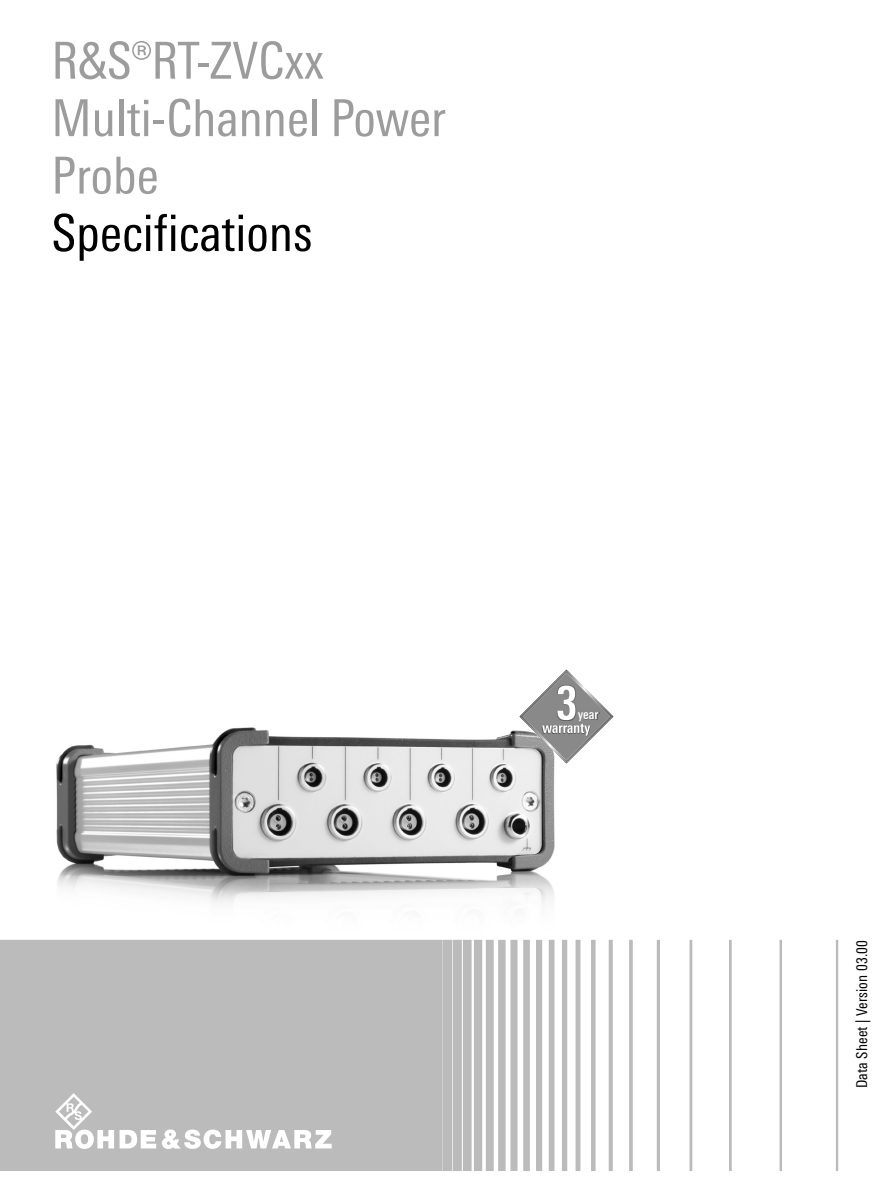
<style>
.page{position:relative;width:893px;height:1191px;background:#fff}
.page>*{position:absolute;margin:0;border:0;box-sizing:border-box;transform-origin:0 0}
.t1{font:51px/57.4px "Linotype Univers 420 Cn";color:#9c9c9c}
.t2{font:51px "Linotype Univers 420 Cn";color:#000}
.t3{font:15px "Linotype Univers 420 Cn";letter-spacing:.01em;color:#000}
.t4{font:700 13.35px "Linotype Univers 620 Cn";color:#fff}
</style>
<div class="page">
<img style="left:56px;top:727px;width:525px;height:344px">
<div style="left:0;top:939px;width:432px;height:232px;background:#bbb"></div>
<div style="left:432px;top:939px;width:10px;height:232px;background:#bbb"></div>
<div style="left:442px;top:939px;width:10px;height:232px;background:#bbb;border:2px solid #bbb"></div>
<div style="left:453px;top:939px;width:9px;height:232px;background:#bbb;border:2px solid #bbb"></div>
<div style="left:463px;top:939px;width:9px;height:232px;background:#bbb;border:2px solid #bbb"></div>
<div style="left:474px;top:939px;width:8px;height:232px;background:#bbb"></div>
<div style="left:486px;top:939px;width:8px;height:232px;background:#bbb;border:2px solid #bbb"></div>
<div style="left:498px;top:939px;width:8px;height:232px;background:#bbb;border:2px solid #bbb"></div>
<div style="left:510px;top:939px;width:7px;height:232px;background:#bbb;border:2px solid #bbb"></div>
<div style="left:523px;top:939px;width:7px;height:232px;background:#bbb;border:2px solid #bbb"></div>
<div style="left:536px;top:939px;width:6px;height:232px;background:#bbb"></div>
<div style="left:549px;top:939px;width:5px;height:232px;background:#bbb"></div>
<div style="left:562px;top:939px;width:5px;height:232px;background:#bbb"></div>
<hr style="left:576px;top:939px;width:4px;height:232px;background:#bbb">
<svg style="left:591px;top:939px;width:5px;height:232px"></svg>
<svg style="left:609px;top:939px;width:4px;height:232px"></svg>
<hr style="left:629px;top:939px;width:4px;height:232px;background:#c3c3c3">
<hr style="left:657px;top:939px;width:3px;height:232px;background:#bbb">
<div style="left:689px;top:939px;width:3px;height:232px;border:2px solid #bbb"></div>
<div style="left:729px;top:939px;width:3px;height:232px;border:2px solid #bbb"></div>
<div style="left:779px;top:939px;width:3px;height:232px;border:2px solid #bbb"></div>
<div style="left:836px;top:939px;width:2px;height:232px;border:2px solid #bbb"></div>
<svg style="left:120px;top:1130px;width:36px;height:18px"></svg>
<svg style="left:55px;top:1093px;width:59px;height:55px"></svg>
<svg style="left:162px;top:1129px;width:170px;height:20px"></svg>
<svg style="left:519px;top:669px;width:94px;height:94px"></svg>
<img style="left:577px;top:707px;width:22px;height:16px">
<p class="t1" style="left:51px;top:32px;width:396px">R&amp;S®RT-ZVCxx<br>Multi-Channel Power<br>Probe</p>
<p class="t2" style="left:51px;top:203px;width:263px">Specifications</p>
<p class="t4" style="left:578px;top:706px;width:22px">year</p>
<p class="t3" style="left:853px;top:1088px;width:150px;rotate:-90deg">Data Sheet | Version 03.00</p>
</div>
